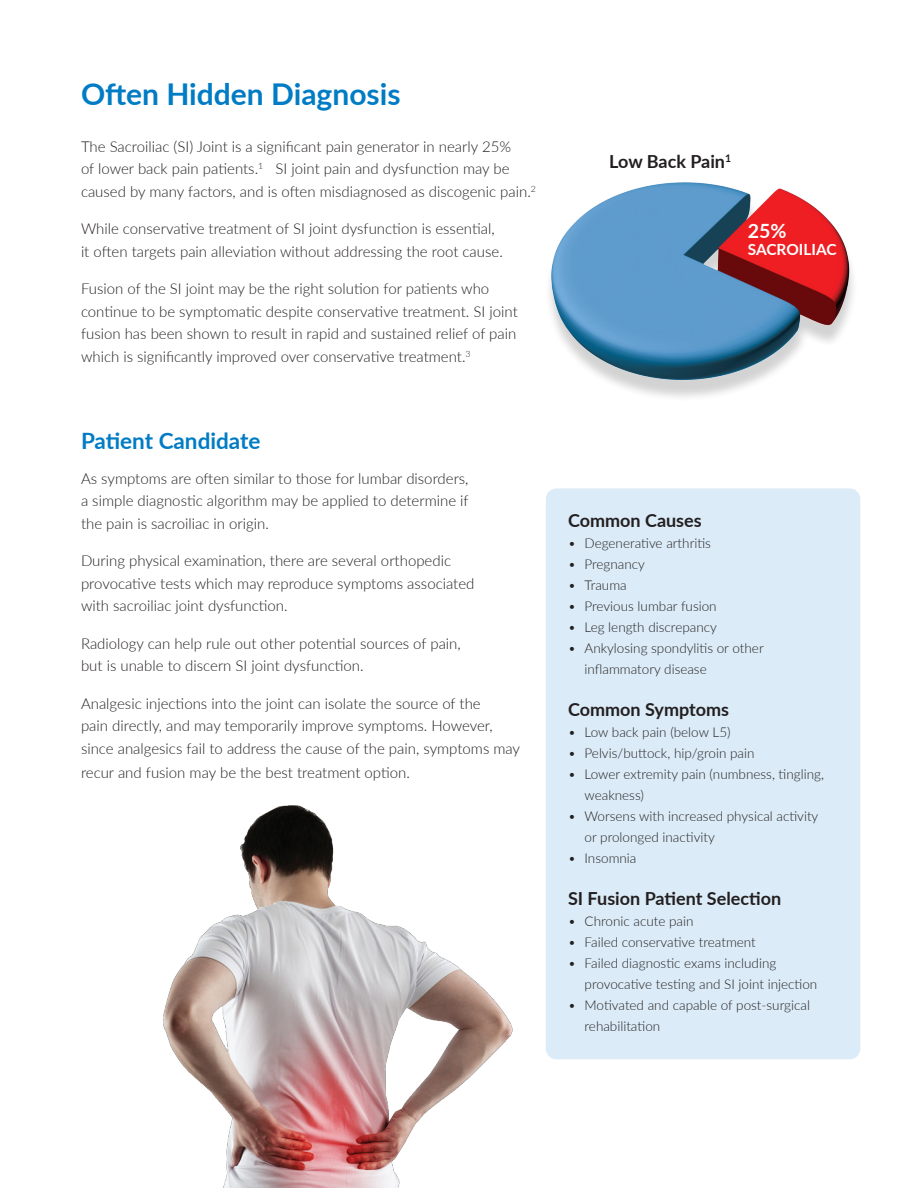
<style>
.page{position:relative;width:918px;height:1188px;background:#fff}
.page>*{position:absolute;margin:0;border:0;box-sizing:border-box;transform-origin:0 0}
.t1{font:700 30px "Lato";color:#007cc4}
.t2{font:700 22.5px "Lato";color:#007cc4}
.t3{font:700 19.65px "Lato";color:#fff}
.t4{font:700 18px "Lato";color:#231f20}
.t5{font:700 15.45px "Lato";color:#fff}
.t6{font:300 15px/22.5px "Lato";color:#231f20}
.t7{font:300 13.5px/21px "Lato";color:#231f20}
</style>
<div class="page">
<img style="left:549px;top:182px;width:304px;height:215px">
<img style="left:163px;top:805px;width:350px;height:383px">
<div style="left:546px;top:488px;width:314px;height:571px;background:#dbebf7;border-radius:11px"></div>
<p class="t1" style="left:81px;top:72px;width:321px">Often Hidden Diagnosis</p>
<p class="t6" style="left:81px;top:134px;width:456px">The Sacroiliac (SI) Joint is a significant pain generator in nearly 25%<br>of lower back pain patients.<sup>1</sup> SI joint pain and dysfunction may be caused by many factors, and is often misdiagnosed as discogenic pain.<sup>2</sup></p>
<p class="t6" style="left:81px;top:217px;width:423px">While conservative treatment of SI joint dysfunction is essential, it often targets pain alleviation without addressing the root cause.</p>
<p class="t6" style="left:81px;top:277px;width:438px">Fusion of the SI joint may be the right solution for patients who continue to be symptomatic despite conservative treatment. SI joint fusion has been shown to result in rapid and sustained relief of pain which is significantly improved over conservative treatment.<sup>3</sup></p>
<p class="t2" style="left:81px;top:425px;width:181px">Patient Candidate</p>
<p class="t6" style="left:81px;top:467px;width:389px;text-align:justify">As symptoms are often similar to those for lumbar disorders, a simple diagnostic algorithm may be applied to determine if the pain is sacroiliac in origin.</p>
<p class="t6" style="left:81px;top:549px;width:395px">During physical examination, there are several orthopedic provocative tests which may reproduce symptoms associated with sacroiliac joint dysfunction.</p>
<p class="t6" style="left:81px;top:632px;width:381px">Radiology can help rule out other potential sources of pain, but is unable to discern SI joint dysfunction.</p>
<p class="t6" style="left:81px;top:692px;width:441px">Analgesic injections into the joint can isolate the source of the<br>pain directly, and may temporarily improve symptoms. However, since analgesics fail to address the cause of the pain, symptoms may</p>
<p class="t6" style="left:81px;top:761px;width:331px">recur and fusion may be the best treatment option.</p>
<p class="t4" style="left:609px;top:149px;width:123px">Low Back Pain<sup>1</sup></p>
<p class="t3" style="left:748px;top:216px;width:40px">25%</p>
<p class="t5" style="left:748px;top:238px;width:90px">SACROILIAC</p>
<p class="t4" style="left:568px;top:507px;width:135px">Common Causes</p>
<p class="t7" style="left:568px;top:532px;width:144px">• Degenerative arthritis</p>
<p class="t7" style="left:568px;top:553px;width:78px">• Pregnancy</p>
<p class="t7" style="left:568px;top:574px;width:60px">• Trauma</p>
<p class="t7" style="left:568px;top:595px;width:150px">• Previous lumbar fusion</p>
<p class="t7" style="left:568px;top:616px;width:150px">• Leg length discrepancy</p>
<p class="t7" style="left:585px;top:637px;width:181px;text-indent:-16px">• Ankylosing spondylitis or other inflammatory disease</p>
<p class="t4" style="left:568px;top:696px;width:163px">Common Symptoms</p>
<p class="t7" style="left:568px;top:721px;width:164px">• Low back pain (below L5)</p>
<p class="t7" style="left:568px;top:742px;width:188px">• Pelvis/buttock, hip/groin pain</p>
<p class="t7" style="left:585px;top:763px;width:241px;text-indent:-16px">• Lower extremity pain (numbness, tingling, weakness)</p>
<p class="t7" style="left:585px;top:805px;width:235px;text-indent:-16px">• Worsens with increased physical activity or prolonged inactivity</p>
<p class="t7" style="left:568px;top:847px;width:70px">• Insomnia</p>
<p class="t4" style="left:568px;top:885px;width:215px">SI Fusion Patient Selection</p>
<p class="t7" style="left:568px;top:910px;width:127px">• Chronic acute pain</p>
<p class="t7" style="left:568px;top:931px;width:189px">• Failed conservative treatment</p>
<p class="t7" style="left:585px;top:952px;width:234px;text-indent:-16px">• Failed diagnostic exams including provocative testing and SI joint injection</p>
<p class="t7" style="left:585px;top:994px;width:227px;text-indent:-16px">• Motivated and capable of post-surgical rehabilitation</p>
</div>
